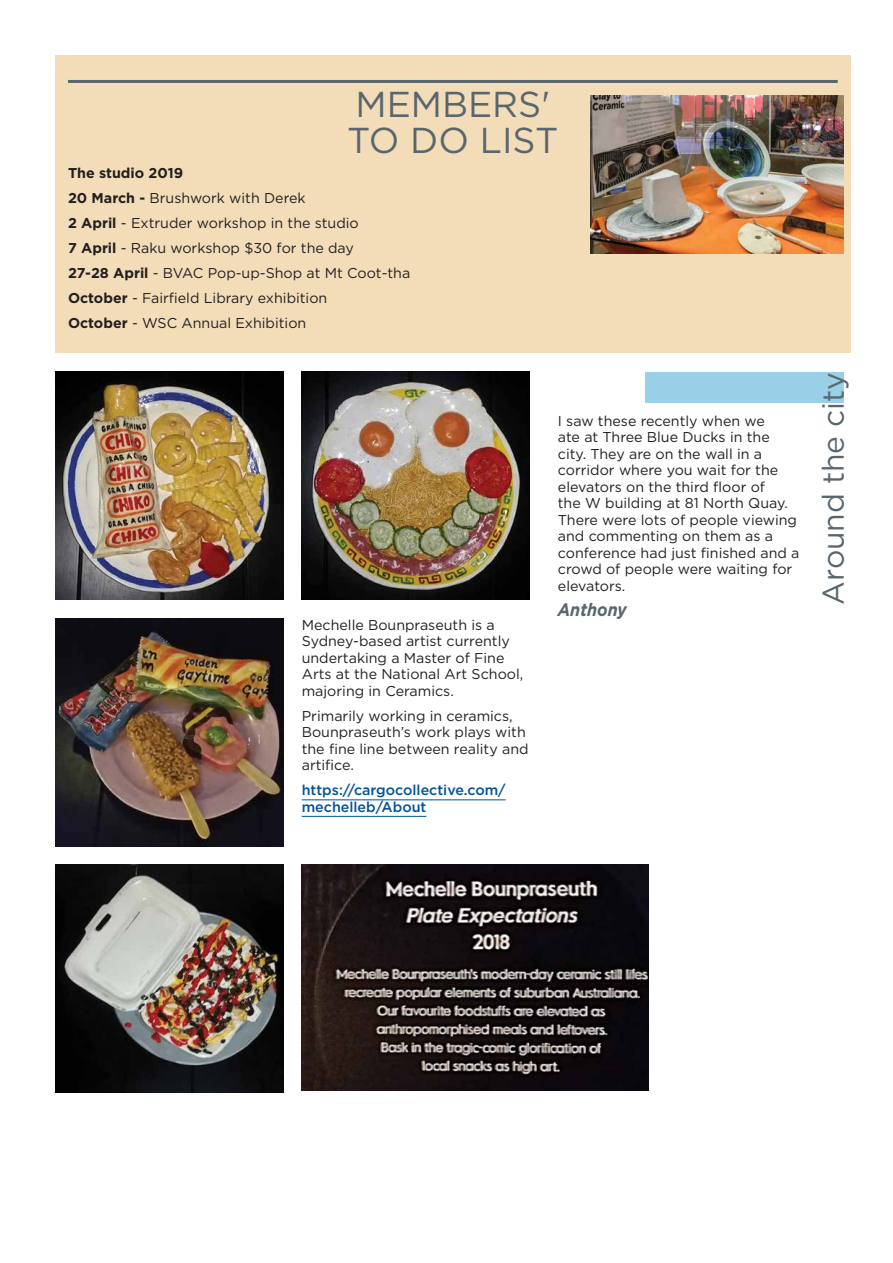
<style>
.page{position:relative;width:893px;height:1263px;background:#fff}
.page>*{position:absolute;margin:0;border:0;box-sizing:border-box;transform-origin:0 0}
.t1{font:36px/36px "Gotham";color:#59666e}
.t2{font:30px "Gotham";color:#59666e}
.t3{font:italic 700 18px "Gotham";color:#59666e;scale:.9 1}
.t4{font:14.25px/16.5px "Gotham";color:#231f20}
.t5{font:500 14.25px/16.5px "Gotham";color:#005296}
.s1{font-weight:700}
</style>
<div class="page">
<div style="left:55px;top:55px;width:795px;height:298px;background:#f3ddb9"></div>
<hr style="left:68px;top:80px;width:770px;height:3px;background:#59666e">
<div style="left:645px;top:373px;width:199px;height:30px;background:#99cfe7"></div>
<img style="left:55px;top:372px;width:228px;height:228px">
<img style="left:302px;top:372px;width:228px;height:228px">
<img style="left:55px;top:618px;width:228px;height:228px">
<img style="left:302px;top:865px;width:346px;height:225px">
<img style="left:55px;top:865px;width:228px;height:228px">
<hr style="left:302px;top:799px;width:204px;height:1px;background:#005296">
<hr style="left:302px;top:816px;width:124px;height:1px;background:#005296">
<img style="left:591px;top:96px;width:253px;height:157px">
<h1 class="t1" style="left:347px;top:85px;width:213px">MEMBERS'<br>TO DO LIST</h1>
<p class="t4" style="left:68px;top:160px;width:344px;line-height:25px"><span class="s1">The studio 2019<br>20 March -</span> Brushwork with Derek<br><span class="s1">2 April</span> - Extruder workshop in the studio<br><span class="s1">7 April</span> - Raku workshop $30 for the day<br><span class="s1">27-28 April</span> - BVAC Pop-up-Shop at Mt Coot-tha <span class="s1">October</span> - Fairfield Library exhibition<br><span class="s1">October</span> - WSC Annual Exhibition</p>
<p class="t4" style="left:302px;top:616px;width:223px">Mechelle Bounpraseuth is a<br>Sydney-based artist currently undertaking a Master of Fine<br>Arts at the National Art School, majoring in Ceramics.</p>
<p class="t4" style="left:302px;top:707px;width:228px">Primarily working in ceramics,<br>Bounpraseuth’s work plays with the fine line between reality and artifice.</p>
<p class="t5" style="left:302px;top:782px;width:205px">https://cargocollective.com/ mechelleb/About</p>
<p class="t4" style="left:558px;top:412px;width:243px">I saw these recently when we<br>ate at Three Blue Ducks in the city. They are on the wall in a corridor where you wait for the elevators on the third floor of<br>the W building at 81 North Quay.<br>There were lots of people viewing and commenting on them as a conference had just finished and a crowd of people were waiting for elevators.</p>
<p class="t3" style="left:558px;top:598px;width:78px">Anthony</p>
<h2 class="t2" style="left:814px;top:605px;width:234px;rotate:-90deg">Around the city</h2>
</div>
